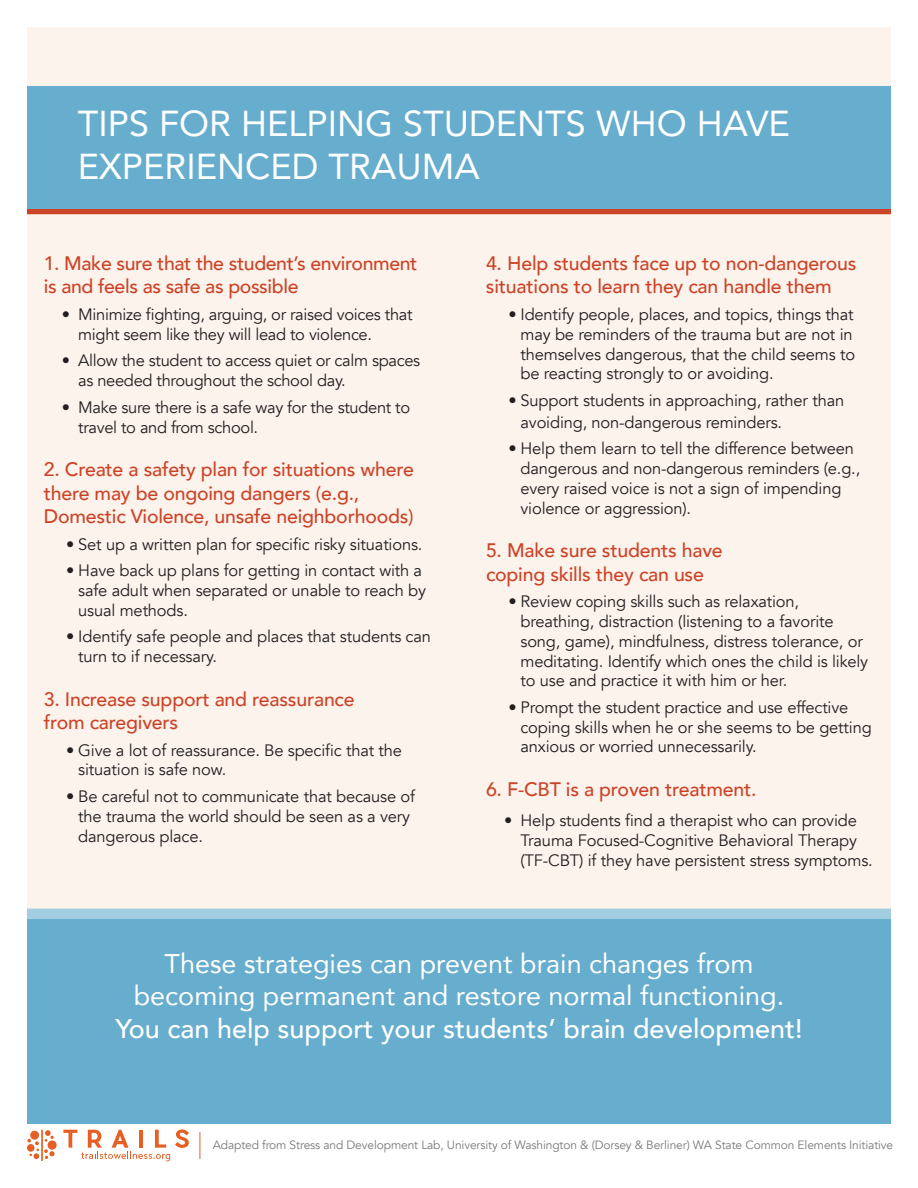
<style>
.page{position:relative;width:918px;height:1188px;background:#fff}
.page>*{position:absolute;margin:0;border:0;box-sizing:border-box;transform-origin:0 0}
.t1{font:36px/43.2px "Avenir";color:#fff}
.t2{font:27px/32.4px "Avenir";color:#fff;text-align:center}
.t3{font:500 19.5px "Avenir";letter-spacing:-.01em;color:#cc4427}
.t4{font:16.5px/19.8px "Avenir";letter-spacing:-.01em;color:#231f20}
.t5{font:12px "Avenir";letter-spacing:-.01em;color:#231f20}
.s1{font-weight:500}
</style>
<div class="page">
<div style="left:27px;top:27px;width:863px;height:973px;background:#fcf3ed"></div>
<div style="left:27px;top:919px;width:863px;height:204px;background:#67adce"></div>
<div style="left:27px;top:909px;width:864px;height:10px;background:#a3cee1"></div>
<div style="left:27px;top:204px;width:864px;height:10px;background:#cc4427"></div>
<div style="left:27px;top:86px;width:863px;height:123px;background:#67adce"></div>
<hr style="left:41px;top:1130px;width:2px;height:31px;background:#e65f24">
<svg style="left:48px;top:1140px;width:9px;height:10px"></svg>
<svg style="left:27px;top:1130px;width:28px;height:29px"></svg>
<svg style="left:63px;top:1129px;width:126px;height:32px"></svg>
<svg style="left:200px;top:1132px;width:1px;height:27px"></svg>
<h1 class="t1" style="left:78px;top:101px;width:713px">TIPS FOR HELPING STUDENTS WHO HAVE<br>EXPERIENCED TRAUMA</h1>
<p class="t3" style="left:44px;top:246px;width:375px">1. Make sure that the student’s environment</p>
<p class="t3" style="left:486px;top:246px;width:372px">4. Help students face up to non-dangerous</p>
<p class="t3" style="left:44px;top:270px;width:256px">is and feels as safe as possible</p>
<p class="t3" style="left:486px;top:270px;width:347px">situations to learn they can handle them</p>
<p class="t4" style="left:62px;top:305px;width:352px">• Minimize fighting, arguing, or raised voices that</p>
<p class="t4" style="left:508px;top:305px;width:347px">• Identify people, places, and topics, things that</p>
<p class="t4" style="left:78px;top:325px;width:295px">might seem like they will lead to violence.</p>
<p class="t4" style="left:521px;top:325px;width:336px">may be reminders of the trauma but are not in themselves dangerous, that the child seems to</p>
<p class="t4" style="left:62px;top:351px;width:360px">• Allow the student to access quiet or calm spaces</p>
<p class="t4" style="left:521px;top:364px;width:255px">be reacting strongly to or avoiding.</p>
<p class="t4" style="left:78px;top:371px;width:269px">as needed throughout the school day.</p>
<p class="t4" style="left:78px;top:397px;width:333px;text-indent:-16px">• Make sure there is a safe way for the student to travel to and from school.</p>
<p class="t4" style="left:508px;top:391px;width:337px">• Support students in approaching, rather than</p>
<p class="t4" style="left:521px;top:412px;width:263px">avoiding, non-dangerous reminders.</p>
<p class="t4" style="left:508px;top:439px;width:347px">• Help them learn to tell the difference between</p>
<p class="t3" style="left:44px;top:453px;width:372px">2. Create a safety plan for situations where</p>
<p class="t4" style="left:521px;top:459px;width:341px">dangerous and non-dangerous reminders (e.g.,</p>
<p class="t3" style="left:44px;top:476px;width:317px">there may be ongoing dangers (e.g.,</p>
<p class="t4" style="left:521px;top:478px;width:322px">every raised voice is not a sign of impending</p>
<p class="t3" style="left:44px;top:499px;width:371px">Domestic Violence, unsafe neighborhoods)</p>
<p class="t4" style="left:521px;top:498px;width:172px">violence or aggression).</p>
<p class="t4" style="left:66px;top:534px;width:358px">• Set up a written plan for specific risky situations.</p>
<p class="t3" style="left:486px;top:534px;width:238px">5. Make sure students have</p>
<p class="t4" style="left:66px;top:561px;width:358px">• Have back up plans for getting in contact with a</p>
<p class="t3" style="left:486px;top:557px;width:219px">coping skills they can use</p>
<p class="t4" style="left:78px;top:581px;width:349px">safe adult when separated or unable to reach by</p>
<p class="t4" style="left:508px;top:592px;width:292px">• Review coping skills such as relaxation,</p>
<p class="t4" style="left:78px;top:600px;width:111px">usual methods.</p>
<p class="t4" style="left:521px;top:612px;width:315px">breathing, distraction (listening to a favorite</p>
<p class="t4" style="left:66px;top:627px;width:366px">• Identify safe people and places that students can</p>
<p class="t4" style="left:521px;top:631px;width:344px">song, game), mindfulness, distress tolerance, or</p>
<p class="t4" style="left:78px;top:647px;width:140px">turn to if necessary.</p>
<p class="t4" style="left:521px;top:651px;width:349px">meditating. Identify which ones the child is likely to use and practice it with him or her.</p>
<p class="t3" style="left:44px;top:682px;width:312px">3. Increase support and reassurance</p>
<p class="t4" style="left:508px;top:698px;width:341px">• Prompt the student practice and use effective</p>
<p class="t3" style="left:44px;top:705px;width:136px">from caregivers</p>
<p class="t4" style="left:521px;top:717px;width:353px">coping skills when he or she seems to be getting</p>
<p class="t4" style="left:66px;top:740px;width:337px">• Give a lot of reassurance. Be specific that the</p>
<p class="t4" style="left:521px;top:737px;width:238px">anxious or worried unnecessarily.</p>
<p class="t4" style="left:78px;top:760px;width:150px">situation is safe now.</p>
<p class="t4" style="left:66px;top:787px;width:350px">• Be careful not to communicate that because of</p>
<p class="t3" style="left:486px;top:772px;width:272px">6. F-CBT is a proven treatment.</p>
<p class="t4" style="left:78px;top:806px;width:333px">the trauma the world should be seen as a very</p>
<p class="t4" style="left:504px;top:811px;width:354px">• Help students find a therapist who can provide</p>
<p class="t4" style="left:78px;top:826px;width:126px">dangerous place.</p>
<p class="t4" style="left:521px;top:831px;width:354px">Trauma Focused-Cognitive Behavioral Therapy (TF-CBT) if they have persistent stress symptoms.</p>
<p class="t2" style="left:115px;top:947px;width:689px">These strategies can prevent brain changes from becoming permanent and restore normal functioning.<br><span class="s1">You can help support your students’ brain development!</span></p>
<p class="t5" style="left:213px;top:1138px;width:682px">Adapted from Stress and Development Lab, University of Washington &amp; (Dorsey &amp; Berliner) WA State Common Elements Initiative</p>
</div>
